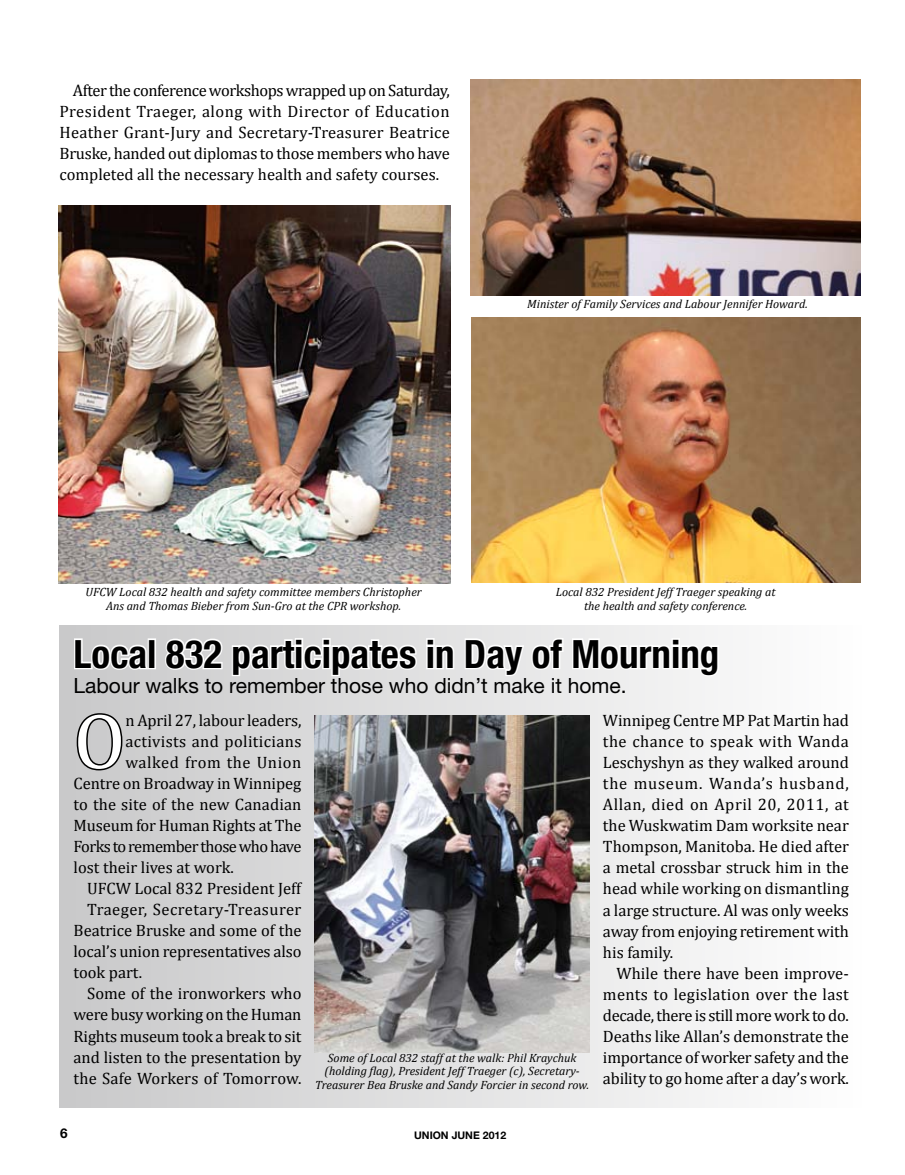
<style>
.page{position:relative;width:905px;height:1175px;background:#fff}
.page>*{position:absolute;margin:0;border:0;box-sizing:border-box;transform-origin:0 0}
.t1{font:79.5px "Cambria";color:#fff}
.t2{font:700 condensed 39px "Helvetica Neue LT Pro";color:#000}
.t3{font:21px "Helvetica Neue LT Pro";color:#000}
.t4{font:16.5px/21px "Cambria";letter-spacing:-.005em;color:#000;text-align:justify}
.t5{font:16.5px "Cambria";letter-spacing:-.03em;color:#000}
.t6{font:16.5px "Cambria";letter-spacing:.03em;color:#000}
.t7{font:16.5px "Cambria";letter-spacing:.02em;color:#000}
.t8{font:16.5px "Cambria";letter-spacing:.035em;color:#000}
.t9{font:700 13.5px "Helvetica Neue LT Pro";color:#000}
.t10{font:italic 12px/13.5px "Cambria";color:#000;text-align:center}
.t11{font:700 10.5px "Helvetica Neue LT Pro";color:#000}
</style>
<div class="page">
<div style="left:59px;top:625px;width:802px;height:483px;background:linear-gradient(to right,#c8c8c9,#fefefe)"></div>
<svg style="left:72px;top:637px;width:78px;height:34px"></svg>
<div style="left:148px;top:638px;width:8px;height:31px;border:3px solid #fff"></div>
<svg style="left:163px;top:637px;width:61px;height:34px"></svg>
<svg style="left:230px;top:636px;width:188px;height:41px"></svg>
<svg style="left:424px;top:636px;width:32px;height:34px"></svg>
<svg style="left:463px;top:636px;width:257px;height:42px"></svg>
<svg style="left:75px;top:711px;width:49px;height:61px"></svg>
<img style="left:315px;top:715px;width:274px;height:337px">
<img style="left:471px;top:80px;width:389px;height:216px">
<img style="left:471px;top:317px;width:389px;height:265px">
<img style="left:59px;top:205px;width:391px;height:378px">
<p class="t4" style="left:59px;top:80px;width:392px;text-indent:13px">After the conference workshops wrapped up on Saturday, President Traeger, along with Director of Education Heather Grant-Jury and Secretary-Treasurer Beatrice Bruske, handed out diplomas to those members who have completed all the necessary health and safety courses.</p>
<p class="t10" style="left:527px;top:297px;width:282px">Minister of Family Services and Labour Jennifer Howard.</p>
<p class="t10" style="left:85px;top:584px;width:338px">UFCW Local 832 health and safety committee members Christopher<br>Ans and Thomas Bieber from Sun-Gro at the CPR workshop.</p>
<p class="t10" style="left:556px;top:584px;width:221px">Local 832 President Jeff Traeger speaking at the health and safety conference.</p>
<h2 class="t2" style="left:74px;top:630px;width:647px">Local 832 participates in Day of Mourning</h2>
<p class="t3" style="left:74px;top:673px;width:554px">Labour walks to remember those who didn’t make it home.</p>
<h1 class="t1" style="left:74px;top:694px;width:53px">O</h1>
<p class="t4" style="left:125px;top:710px;width:177px">n April 27, labour leaders,</p>
<p class="t4" style="left:603px;top:710px;width:247px">Winnipeg Centre MP Pat Martin had the chance to speak with Wanda Leschyshyn as they walked around the museum. Wanda’s husband, Allan, died on April 20, 2011, at the Wuskwatim Dam worksite near Thompson, Manitoba. He died after a metal crossbar struck him in the head while working on dismantling a large structure. Al was only weeks away from enjoying retirement with his family.</p>
<p class="t4" style="left:603px;top:962px;width:247px;text-indent:13px">While there have been improve&shy;ments to legislation over the last decade, there is still more work to do.<br>Deaths like Allan’s demonstrate the importance of worker safety and the ability to go home after a day’s work.</p>
<p class="t7" style="left:125px;top:732px;width:177px">activists and politicians</p>
<p class="t8" style="left:125px;top:753px;width:177px">walked from the Union</p>
<p class="t4" style="left:74px;top:773px;width:229px">Centre on Broadway in Winnipeg</p>
<p class="t4" style="left:74px;top:794px;width:229px">to the site of the new Canadian</p>
<p class="t4" style="left:74px;top:815px;width:229px">Museum for Human Rights at The</p>
<p class="t5" style="left:74px;top:837px;width:229px">Forks to remember those who have</p>
<p class="t4" style="left:74px;top:857px;width:162px">lost their lives at work.</p>
<p class="t4" style="left:87px;top:878px;width:216px">UFCW Local 832 President Jeff</p>
<p class="t6" style="left:87px;top:900px;width:216px">Traeger, Secretary-Treasurer</p>
<p class="t4" style="left:74px;top:920px;width:229px">Beatrice Bruske and some of the</p>
<p class="t4" style="left:74px;top:941px;width:229px">local’s union representatives also</p>
<p class="t4" style="left:74px;top:962px;width:70px">took part.</p>
<p class="t4" style="left:87px;top:983px;width:216px">Some of the ironworkers who</p>
<p class="t4" style="left:74px;top:1004px;width:229px">were busy working on the Human</p>
<p class="t4" style="left:74px;top:1025px;width:229px">Rights museum took a break to sit</p>
<p class="t4" style="left:74px;top:1046px;width:229px">and listen to the presentation by</p>
<p class="t4" style="left:74px;top:1067px;width:229px">the Safe Workers of Tomorrow.</p>
<p class="t10" style="left:315px;top:1050px;width:275px">Some of Local 832 staff at the walk: Phil Kraychuk (holding flag), President Jeff Traeger (c), Secretary-<br>Treasurer Bea Bruske and Sandy Forcier in second row.</p>
<p class="t9" style="left:60px;top:1125px;width:9px">6</p>
<p class="t11" style="left:414px;top:1128px;width:94px">UNION JUNE 2012</p>
</div>
